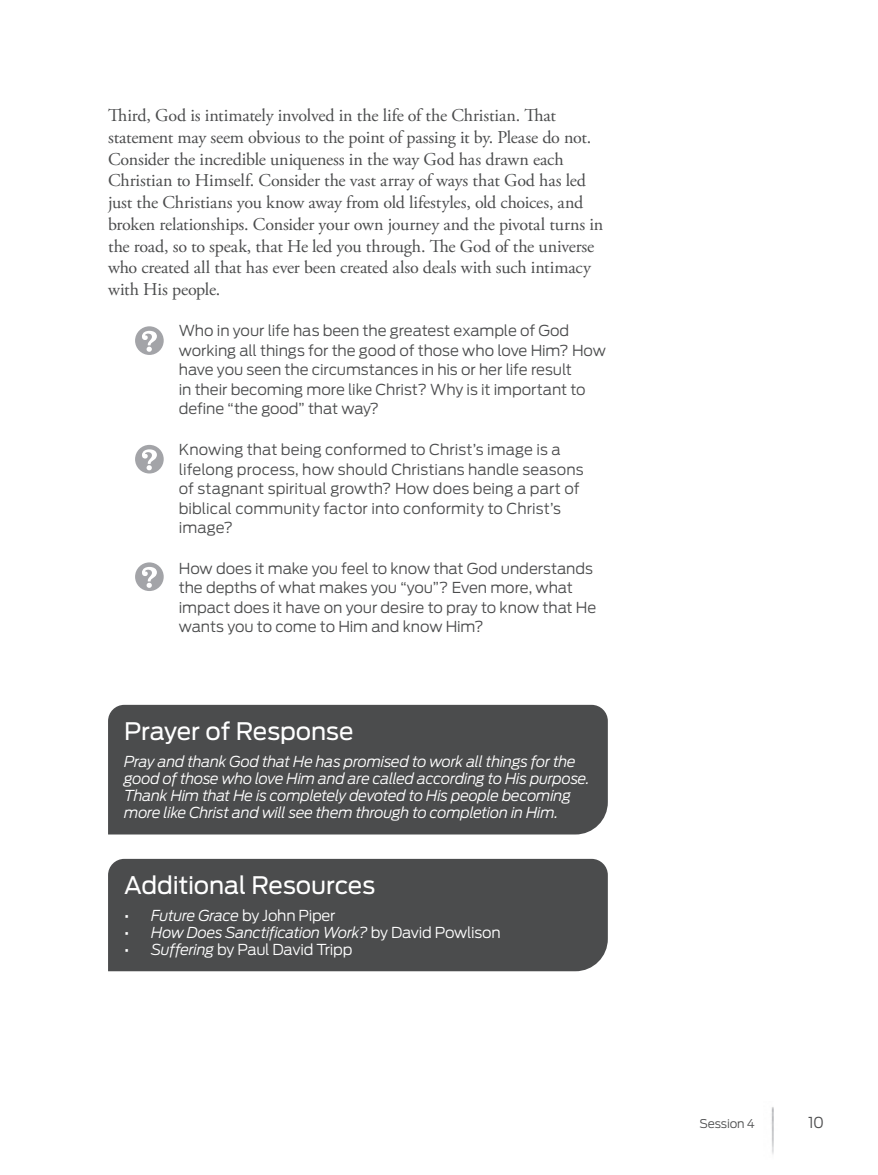
<style>
.page{position:relative;width:878px;height:1175px;background:#fff}
.page>*{position:absolute;margin:0;border:0;box-sizing:border-box;transform-origin:0 0}
.subhead9_box{font:24px "Antenna";letter-spacing:-.005em;color:#fff}
.body_no_indent{font:18px/21.8px "Adobe Garamond Pro";letter-spacing:-.01em;color:#4b4c4d}
.questions{font:300 15px/19.5px "Antenna";letter-spacing:-.005em;color:#4b4c4d}
.body4_box{font:italic 300 15px/17.2px "Antenna";letter-spacing:-.02em;color:#fff}
.t1{font:300 15px "Antenna";letter-spacing:-.02em;color:#fff}
.footer_right_align{font:300 12px "Antenna";letter-spacing:-.01em;color:#4b4c4d}
.s1{font-weight:400;font-style:normal}
.s2{font-style:normal}
.s3{font-weight:400}
.s4{font-style:italic}
</style>
<div class="page">
<img style="left:771px;top:1107px;width:3px;height:47px">
<svg style="left:135px;top:326px;width:29px;height:29px"></svg>
<svg style="left:135px;top:445px;width:29px;height:28px"></svg>
<svg style="left:135px;top:562px;width:29px;height:29px"></svg>
<div style="left:108px;top:705px;width:500px;height:129px;background:#4b4c4d"></div>
<div style="left:108px;top:859px;width:500px;height:112px;background:#4b4c4d"></div>
<p class="body_no_indent" style="left:108px;top:105px;width:497px">Third, God is intimately involved in the life of the Christian. That statement may seem obvious to the point of passing it by. Please do not.<br>Consider the incredible uniqueness in the way God has drawn each Christian to Himself. Consider the vast array of ways that God has led just the Christians you know away from old lifestyles, old choices, and broken relationships. Consider your own journey and the pivotal turns in the road, so to speak, that He led you through. The God of the universe who created all that has ever been created also deals with such intimacy with His people.</p>
<p class="questions" style="left:179px;top:321px;width:428px">Who in your life has been the greatest example of God working all things for the good of those who love Him? How have you seen the circumstances in his or her life result<br>in their becoming more like Christ? Why is it important to define “the good” that way?</p>
<p class="questions" style="left:179px;top:440px;width:406px">Knowing that being conformed to Christ’s image is a lifelong process, how should Christians handle seasons of stagnant spiritual growth? How does being a part of biblical community factor into conformity to Christ’s image?</p>
<p class="questions" style="left:179px;top:558px;width:419px">How does it make you feel to know that God understands the depths of what makes you “you”? Even more, what impact does it have on your desire to pray to know that He wants you to come to Him and know Him?</p>
<p class="subhead9_box" style="left:124px;top:717px;width:231px">Prayer of Response</p>
<p class="body4_box" style="left:124px;top:752px;width:467px">Pray and thank God that He has promised to work all things for the good of those who love Him and are called according to His purpose.<br>Thank Him that He is completely devoted to His people becoming more like Christ and will see them through to completion in Him.</p>
<p class="subhead9_box" style="left:124px;top:871px;width:252px">Additional Resources</p>
<p class="body4_box" style="left:124px;top:906px;width:213px"><span class="s1">•</span> Future Grace <span class="s2">by John Piper</span></p>
<p class="body4_box" style="left:124px;top:923px;width:378px"><span class="s1">•</span> How Does Sanctification Work? <span class="s2">by David Powlison</span></p>
<p class="t1" style="left:124px;top:940px;width:230px"><span class="s3">•</span> <span class="s4">Suffering</span> by Paul David Tripp</p>
<p class="footer_right_align" style="left:699px;top:1116px;width:57px">Session 4</p>
<p class="questions" style="left:808px;top:1112px;width:17px">10</p>
</div>
